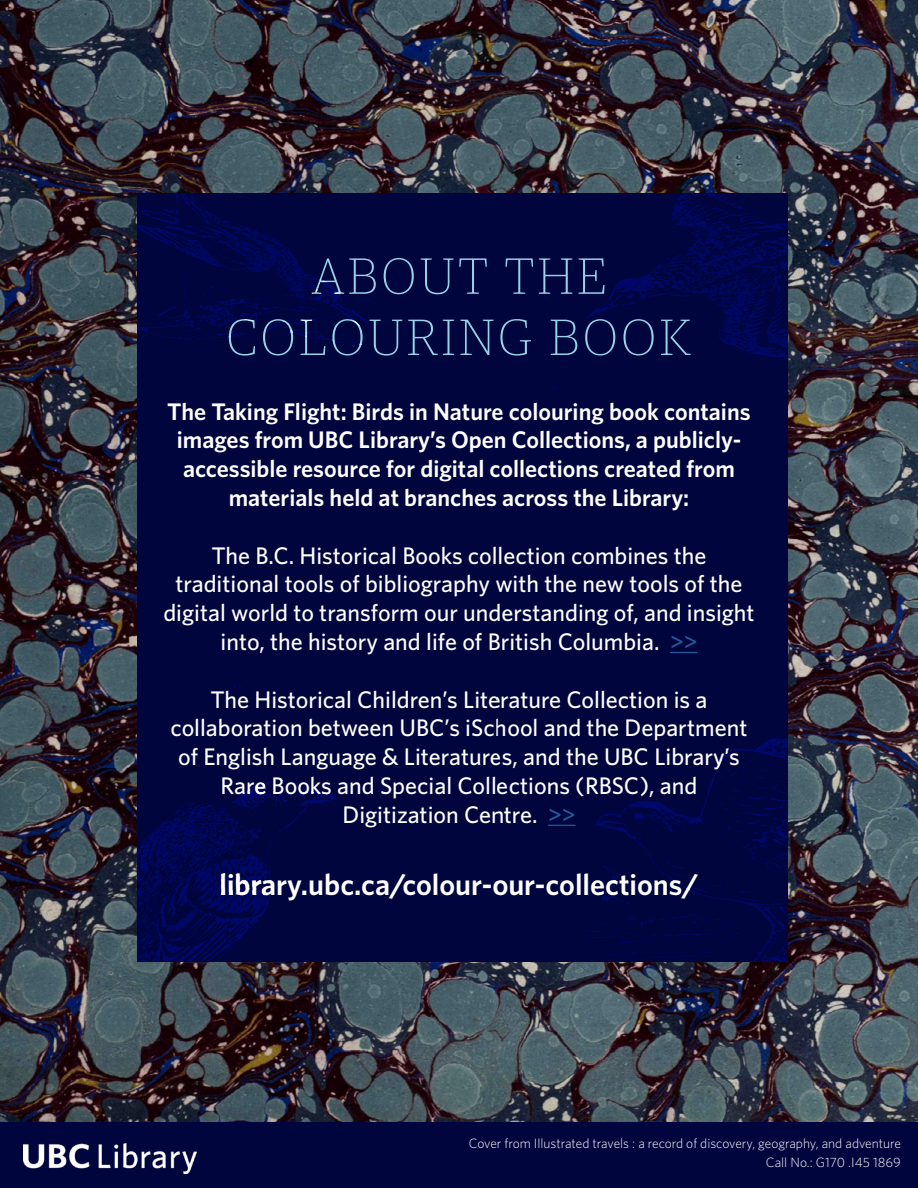
<style>
.page{position:relative;width:918px;height:1188px;background:#fff}
.page>*{position:absolute;margin:0;border:0;box-sizing:border-box;transform-origin:0 0}
.t1{font:100 51px/61.2px "Guardian Egyp";letter-spacing:.07em;color:#97d4e9;text-align:center}
.t2{font:600 30px "Whitney";color:#fff}
.t3{font:500 24px/28.8px "Whitney";color:#fff;text-align:center}
.t4{font:600 24px/28.8px "Whitney";color:#fff;text-align:center}
.t5{font:300 13.5px/19.5px "Whitney";color:#fff;text-align:right}
.s1{color:#215e9e}
</style>
<div class="page">
<img style="left:0;top:0;width:918px;height:1122px">
<div style="left:137px;top:194px;width:651px;height:768px;background:#00053e"></div>
<svg style="left:670px;top:652px;width:27px;height:1px"></svg>
<img style="left:137px;top:686px;width:200px;height:276px">
<img style="left:548px;top:738px;width:239px;height:224px">
<img style="left:551px;top:194px;width:237px;height:195px">
<img style="left:137px;top:194px;width:265px;height:163px">
<div style="left:0;top:1122px;width:918px;height:66px;background:#00053e"></div>
<img style="left:24px;top:1143px;width:173px;height:30px">
<h1 class="t1" style="left:227px;top:243px;width:466px">ABOUT THE<br>COLOURING BOOK</h1>
<p class="t4" style="left:167px;top:396px;width:585px">The Taking Flight: Birds in Nature colouring book contains images from UBC Library’s Open Collections, a publicly&shy;accessible resource for digital collections created from materials held at branches across the Library:</p>
<p class="t3" style="left:163px;top:541px;width:593px">The B.C. Historical Books collection combines the traditional tools of bibliography with the new tools of the digital world to transform our understanding of, and insight into, the history and life of British Columbia. <span class="s1">&gt;&gt;</span></p>
<p class="t3" style="left:171px;top:685px;width:578px">The Historical Children’s Literature Collection is a collaboration between UBC’s iSchool and the Department of English Language &amp; Literatures, and the UBC Library’s Rare Books and Special Collections (RBSC), and Digitization Centre. <span class="s1">&gt;&gt;</span></p>
<p class="t2" style="left:220px;top:865px;width:480px">library.ubc.ca/colour-our-collections/</p>
<p class="t5" style="left:469px;top:1133px;width:434px">Cover from Illustrated travels : a record of discovery, geography, and adventure<br>Call No.: G170 .I45 1869</p>
</div>
